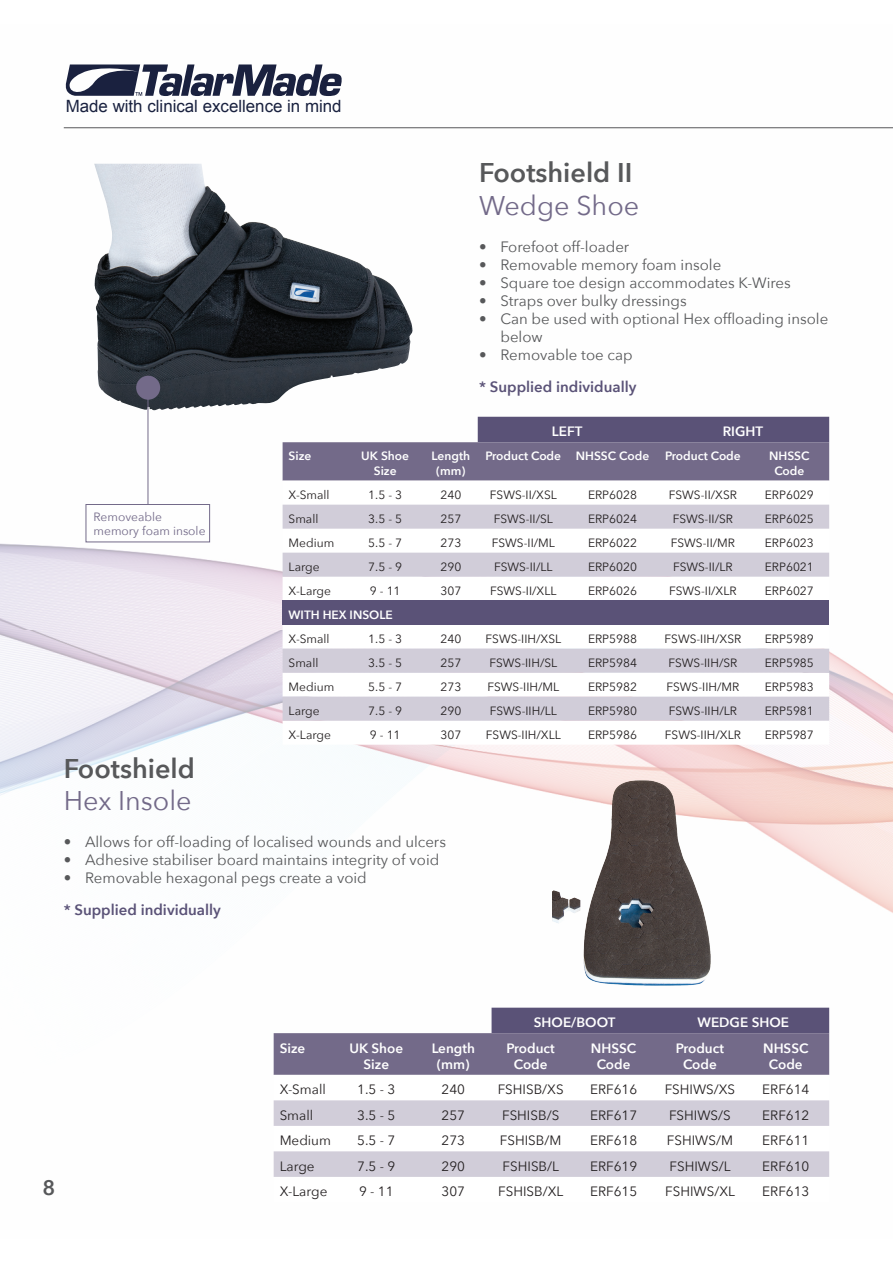
<style>
.page{position:relative;width:893px;height:1263px;background:#fff}
.page>*{position:absolute;margin:0;border:0;box-sizing:border-box;transform-origin:0 0}
.t1{font:600 27px "Avenir Next";color:#57585a}
.t2{font:27px "Avenir Next";color:#736a89}
.t3{font:600 21px "Avenir Next";color:#57585a}
.t4{font:16.95px "Arial";color:#19213f}
.t5{font:15px/18px "Avenir Next";color:#57585a}
.t6{font:600 15px "Avenir Next";color:#5a5277}
.t7{font:13.5px "Avenir Next";color:#231f20}
.t8{font:600 13.5px/16.2px "Avenir Next";color:#fff;text-align:center}
.t9{font:12px "Avenir Next";color:#231f20}
.t10{font:600 12px/14.4px "Avenir Next";color:#fff;text-align:center}
.t11{font:12px/14.4px "Avenir Next";color:#736a89}
</style>
<div class="page">
<img style="left:0;top:127px;width:601px;height:1050px">
<img style="left:601px;top:128px;width:292px;height:1049px">
<hr style="left:64px;top:127px;width:829px;height:1px;background:#57585a">
<svg style="left:65px;top:64px;width:277px;height:32px"></svg>
<img style="left:94px;top:164px;width:316px;height:246px">
<svg style="left:283px;top:417px;width:546px;height:64px;background:#817a96"></svg>
<svg style="left:283px;top:481px;width:546px;height:264px"></svg>
<svg style="left:283px;top:505px;width:546px;height:216px"></svg>
<div style="left:283px;top:601px;width:546px;height:24px;background:#5a5277"></div>
<svg style="left:274px;top:1008px;width:555px;height:67px;background:#827b96"></svg>
<svg style="left:274px;top:1075px;width:555px;height:25px"></svg>
<svg style="left:274px;top:1100px;width:555px;height:77px"></svg>
<img style="left:552px;top:770px;width:173px;height:223px">
<hr style="left:148px;top:388px;width:1px;height:116px;background:#736a89">
<div style="left:136px;top:376px;width:24px;height:24px;background:#736a89;border-radius:50%"></div>
<div style="left:86px;top:504px;width:124px;height:38px;border:1px solid #736a89"></div>
<h3 class="t4" style="left:66px;top:95px;width:277px">Made with clinical excellence in mind</h3>
<p class="t1" style="left:479px;top:150px;width:155px">Footshield II</p>
<p class="t2" style="left:479px;top:182px;width:162px">Wedge Shoe</p>
<p class="t5" style="left:479px;top:237px;width:152px">• Forefoot off-loader</p>
<p class="t5" style="left:479px;top:255px;width:243px">• Removable memory foam insole</p>
<p class="t5" style="left:479px;top:273px;width:313px">• Square toe design accommodates K-Wires</p>
<p class="t5" style="left:479px;top:291px;width:209px">• Straps over bulky dressings</p>
<p class="t5" style="left:500px;top:309px;width:329px;text-indent:-21px">• Can be used with optional Hex offloading insole below</p>
<p class="t5" style="left:479px;top:345px;width:155px">• Removable toe cap</p>
<p class="t6" style="left:479px;top:373px;width:159px">* Supplied individually</p>
<p class="t8" style="left:552px;top:423px;width:32px">LEFT</p>
<p class="t8" style="left:723px;top:423px;width:42px">RIGHT</p>
<p class="t11" style="left:94px;top:509px;width:113px">Removeable memory foam insole</p>
<p class="t1" style="left:64px;top:745px;width:133px">Footshield</p>
<p class="t2" style="left:64px;top:778px;width:129px">Hex Insole</p>
<p class="t10" style="left:289px;top:449px;width:24px">Size</p>
<p class="t10" style="left:361px;top:449px;width:49px">UK Shoe<br>Size</p>
<p class="t10" style="left:432px;top:449px;width:40px">Length (mm)</p>
<p class="t10" style="left:485px;top:449px;width:77px">Product Code</p>
<p class="t10" style="left:576px;top:449px;width:75px">NHSSC Code</p>
<p class="t10" style="left:665px;top:449px;width:77px">Product Code</p>
<p class="t10" style="left:769px;top:449px;width:42px">NHSSC<br>Code</p>
<p class="t9" style="left:289px;top:484px;width:43px">X-Small</p>
<p class="t9" style="left:368px;top:484px;width:35px">1.5 - 3</p>
<p class="t9" style="left:440px;top:484px;width:22px">240</p>
<p class="t9" style="left:490px;top:484px;width:69px">FSWS-II/XSL</p>
<p class="t9" style="left:588px;top:484px;width:51px">ERP6028</p>
<p class="t9" style="left:669px;top:484px;width:70px">FSWS-II/XSR</p>
<p class="t9" style="left:765px;top:484px;width:51px">ERP6029</p>
<p class="t9" style="left:289px;top:508px;width:31px">Small</p>
<p class="t9" style="left:368px;top:508px;width:35px">3.5 - 5</p>
<p class="t9" style="left:440px;top:508px;width:22px">257</p>
<p class="t9" style="left:494px;top:508px;width:61px">FSWS-II/SL</p>
<p class="t9" style="left:588px;top:508px;width:51px">ERP6024</p>
<p class="t9" style="left:673px;top:508px;width:62px">FSWS-II/SR</p>
<p class="t9" style="left:765px;top:508px;width:51px">ERP6025</p>
<p class="t9" style="left:289px;top:532px;width:47px">Medium</p>
<p class="t9" style="left:368px;top:532px;width:35px">5.5 - 7</p>
<p class="t9" style="left:440px;top:532px;width:22px">273</p>
<p class="t9" style="left:492px;top:532px;width:65px">FSWS-II/ML</p>
<p class="t9" style="left:588px;top:532px;width:51px">ERP6022</p>
<p class="t9" style="left:671px;top:532px;width:66px">FSWS-II/MR</p>
<p class="t9" style="left:765px;top:532px;width:51px">ERP6023</p>
<p class="t9" style="left:289px;top:556px;width:33px">Large</p>
<p class="t9" style="left:368px;top:556px;width:35px">7.5 - 9</p>
<p class="t9" style="left:440px;top:556px;width:22px">290</p>
<p class="t9" style="left:494px;top:556px;width:60px">FSWS-II/LL</p>
<p class="t9" style="left:588px;top:556px;width:51px">ERP6020</p>
<p class="t9" style="left:673px;top:556px;width:61px">FSWS-II/LR</p>
<p class="t9" style="left:765px;top:556px;width:51px">ERP6021</p>
<p class="t9" style="left:289px;top:580px;width:44px">X-Large</p>
<p class="t9" style="left:370px;top:580px;width:32px">9 - 11</p>
<p class="t9" style="left:440px;top:580px;width:22px">307</p>
<p class="t9" style="left:490px;top:580px;width:68px">FSWS-II/XLL</p>
<p class="t9" style="left:588px;top:580px;width:51px">ERP6026</p>
<p class="t9" style="left:669px;top:580px;width:69px">FSWS-II/XLR</p>
<p class="t9" style="left:765px;top:580px;width:51px">ERP6027</p>
<p class="t10" style="left:289px;top:607px;width:106px">WITH HEX INSOLE</p>
<p class="t9" style="left:289px;top:628px;width:43px">X-Small</p>
<p class="t9" style="left:368px;top:628px;width:35px">1.5 - 3</p>
<p class="t9" style="left:440px;top:628px;width:22px">240</p>
<p class="t9" style="left:485px;top:628px;width:77px">FSWS-IIH/XSL</p>
<p class="t9" style="left:588px;top:628px;width:51px">ERP5988</p>
<p class="t9" style="left:664px;top:628px;width:78px">FSWS-IIH/XSR</p>
<p class="t9" style="left:765px;top:628px;width:51px">ERP5989</p>
<p class="t9" style="left:289px;top:652px;width:31px">Small</p>
<p class="t9" style="left:368px;top:652px;width:35px">3.5 - 5</p>
<p class="t9" style="left:440px;top:652px;width:22px">257</p>
<p class="t9" style="left:489px;top:652px;width:69px">FSWS-IIH/SL</p>
<p class="t9" style="left:588px;top:652px;width:51px">ERP5984</p>
<p class="t9" style="left:668px;top:652px;width:71px">FSWS-IIH/SR</p>
<p class="t9" style="left:765px;top:652px;width:51px">ERP5985</p>
<p class="t9" style="left:289px;top:676px;width:47px">Medium</p>
<p class="t9" style="left:368px;top:676px;width:35px">5.5 - 7</p>
<p class="t9" style="left:440px;top:676px;width:22px">273</p>
<p class="t9" style="left:487px;top:676px;width:73px">FSWS-IIH/ML</p>
<p class="t9" style="left:588px;top:676px;width:51px">ERP5982</p>
<p class="t9" style="left:666px;top:676px;width:74px">FSWS-IIH/MR</p>
<p class="t9" style="left:765px;top:676px;width:51px">ERP5983</p>
<p class="t9" style="left:289px;top:700px;width:33px">Large</p>
<p class="t9" style="left:368px;top:700px;width:35px">7.5 - 9</p>
<p class="t9" style="left:440px;top:700px;width:22px">290</p>
<p class="t9" style="left:490px;top:700px;width:69px">FSWS-IIH/LL</p>
<p class="t9" style="left:588px;top:700px;width:51px">ERP5980</p>
<p class="t9" style="left:669px;top:700px;width:70px">FSWS-IIH/LR</p>
<p class="t9" style="left:765px;top:700px;width:51px">ERP5981</p>
<p class="t9" style="left:289px;top:724px;width:44px">X-Large</p>
<p class="t9" style="left:370px;top:724px;width:32px">9 - 11</p>
<p class="t9" style="left:440px;top:724px;width:22px">307</p>
<p class="t9" style="left:486px;top:724px;width:77px">FSWS-IIH/XLL</p>
<p class="t9" style="left:588px;top:724px;width:51px">ERP5986</p>
<p class="t9" style="left:665px;top:724px;width:78px">FSWS-IIH/XLR</p>
<p class="t9" style="left:765px;top:724px;width:51px">ERP5987</p>
<p class="t5" style="left:64px;top:832px;width:384px">• Allows for off-loading of localised wounds and ulcers</p>
<p class="t5" style="left:64px;top:850px;width:377px">• Adhesive stabiliser board maintains integrity of void</p>
<p class="t5" style="left:64px;top:868px;width:305px">• Removable hexagonal pegs create a void</p>
<p class="t6" style="left:64px;top:897px;width:159px">* Supplied individually</p>
<p class="t3" style="left:43px;top:1169px;width:14px">8</p>
<p class="t8" style="left:534px;top:1014px;width:83px">SHOE/BOOT</p>
<p class="t8" style="left:697px;top:1014px;width:93px">WEDGE SHOE</p>
<p class="t8" style="left:280px;top:1039px;width:27px">Size</p>
<p class="t8" style="left:349px;top:1039px;width:55px">UK Shoe<br>Size</p>
<p class="t8" style="left:432px;top:1039px;width:45px">Length (mm)</p>
<p class="t8" style="left:507px;top:1039px;width:50px">Product<br>Code</p>
<p class="t8" style="left:591px;top:1039px;width:47px">NHSSC<br>Code</p>
<p class="t8" style="left:676px;top:1039px;width:50px">Product<br>Code</p>
<p class="t8" style="left:763px;top:1039px;width:47px">NHSSC<br>Code</p>
<p class="t7" style="left:280px;top:1078px;width:48px">X-Small</p>
<p class="t7" style="left:357px;top:1078px;width:40px">1.5 - 3</p>
<p class="t7" style="left:442px;top:1078px;width:25px">240</p>
<p class="t7" style="left:498px;top:1078px;width:67px">FSHISB/XS</p>
<p class="t7" style="left:590px;top:1078px;width:49px">ERF616</p>
<p class="t7" style="left:665px;top:1078px;width:72px">FSHIWS/XS</p>
<p class="t7" style="left:762px;top:1078px;width:49px">ERF614</p>
<p class="t7" style="left:280px;top:1104px;width:35px">Small</p>
<p class="t7" style="left:357px;top:1104px;width:40px">3.5 - 5</p>
<p class="t7" style="left:442px;top:1104px;width:25px">257</p>
<p class="t7" style="left:502px;top:1104px;width:59px">FSHISB/S</p>
<p class="t7" style="left:590px;top:1104px;width:49px">ERF617</p>
<p class="t7" style="left:669px;top:1104px;width:63px">FSHIWS/S</p>
<p class="t7" style="left:762px;top:1104px;width:49px">ERF612</p>
<p class="t7" style="left:280px;top:1129px;width:53px">Medium</p>
<p class="t7" style="left:357px;top:1129px;width:40px">5.5 - 7</p>
<p class="t7" style="left:442px;top:1129px;width:25px">273</p>
<p class="t7" style="left:500px;top:1129px;width:63px">FSHISB/M</p>
<p class="t7" style="left:590px;top:1129px;width:49px">ERF618</p>
<p class="t7" style="left:667px;top:1129px;width:68px">FSHIWS/M</p>
<p class="t7" style="left:762px;top:1129px;width:49px">ERF611</p>
<p class="t7" style="left:280px;top:1155px;width:36px">Large</p>
<p class="t7" style="left:357px;top:1155px;width:40px">7.5 - 9</p>
<p class="t7" style="left:442px;top:1155px;width:25px">290</p>
<p class="t7" style="left:503px;top:1155px;width:58px">FSHISB/L</p>
<p class="t7" style="left:590px;top:1155px;width:49px">ERF619</p>
<p class="t7" style="left:670px;top:1155px;width:63px">FSHIWS/L</p>
<p class="t7" style="left:762px;top:1155px;width:49px">ERF610</p>
<p class="t7" style="left:280px;top:1180px;width:49px">X-Large</p>
<p class="t7" style="left:359px;top:1180px;width:36px">9 - 11</p>
<p class="t7" style="left:442px;top:1180px;width:25px">307</p>
<p class="t7" style="left:498px;top:1180px;width:67px">FSHISB/XL</p>
<p class="t7" style="left:590px;top:1180px;width:49px">ERF615</p>
<p class="t7" style="left:665px;top:1180px;width:71px">FSHIWS/XL</p>
<p class="t7" style="left:762px;top:1180px;width:49px">ERF613</p>
</div>
